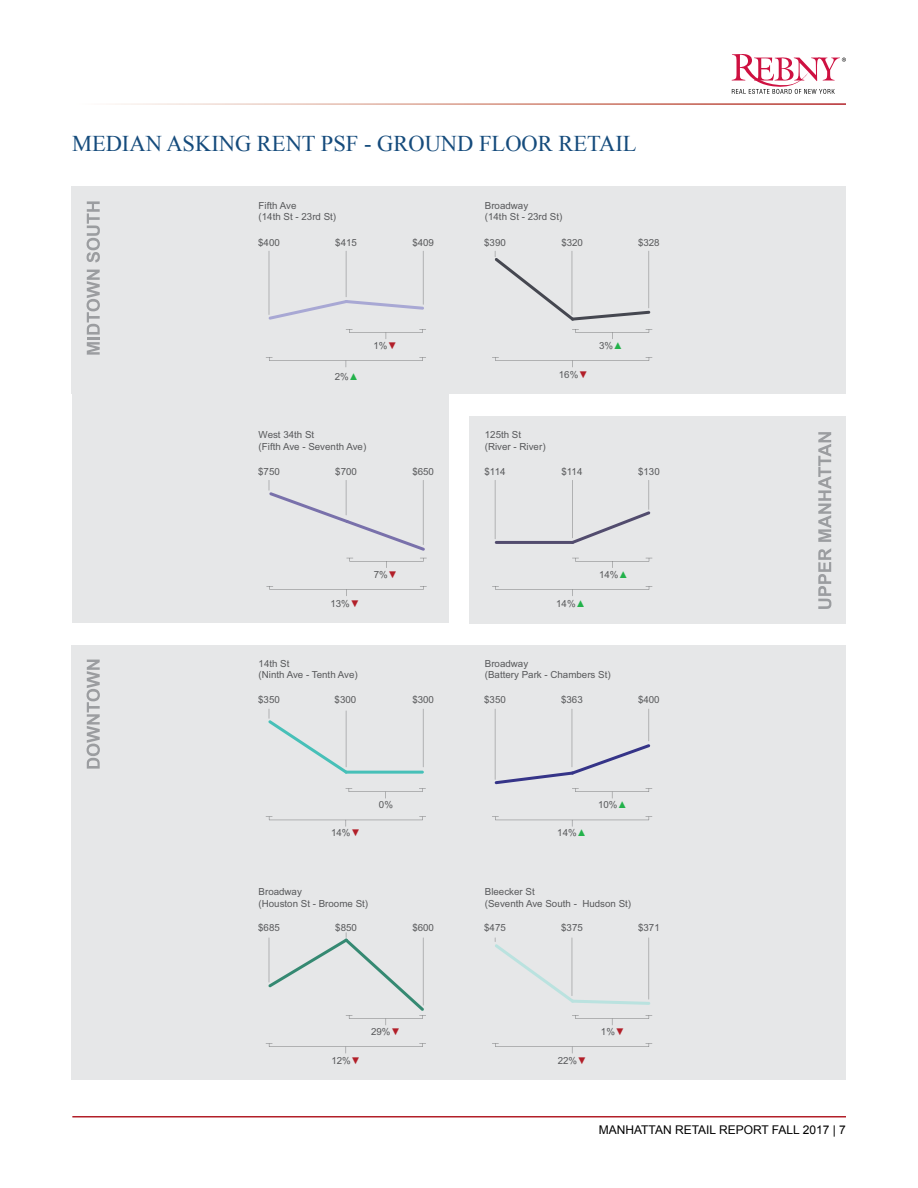
<style>
.page{position:relative;width:918px;height:1188px;background:#fff}
.page>*{position:absolute;margin:0;border:0;box-sizing:border-box;transform-origin:0 0}
.t1{font:22.5px "Times New Roman";color:#154b7c}
.t2{font:12px "Arial";color:#000}
.t3{font:9.75px/11.7px "Arial";color:#58595b}
.s1{color:#b21f29}
.s2{color:#23b24b}
</style>
<div class="page">
<svg style="left:732px;top:54px;width:114px;height:40px"></svg>
<hr style="left:72px;top:1116px;width:774px;height:2px;background:#b21f29">
<div style="left:72px;top:388px;width:376px;height:235px;background:#e6e7e8"></div>
<div style="left:470px;top:416px;width:376px;height:207px;background:#e6e7e8"></div>
<div style="left:72px;top:645px;width:774px;height:435px;background:#e6e7e8"></div>
<div style="left:72px;top:187px;width:774px;height:207px;background:#e6e7e8"></div>
<svg style="left:87px;top:270px;width:13px;height:85px"></svg>
<svg style="left:87px;top:201px;width:13px;height:61px"></svg>
<svg style="left:87px;top:660px;width:13px;height:109px"></svg>
<svg style="left:818px;top:548px;width:13px;height:61px"></svg>
<svg style="left:818px;top:432px;width:13px;height:110px"></svg>
<svg style="left:495px;top:480px;width:1px;height:59px"></svg>
<hr style="left:495px;top:541px;width:79px;height:3px;background:#524c6e;border-radius:2px">
<svg style="left:492px;top:1043px;width:160px;height:10px"></svg>
<svg style="left:572px;top:1015px;width:80px;height:10px"></svg>
<svg style="left:495px;top:817px;width:155px;height:10px"></svg>
<svg style="left:495px;top:709px;width:157px;height:90px"></svg>
<svg style="left:495px;top:938px;width:155px;height:67px"></svg>
<svg style="left:345px;top:788px;width:81px;height:11px"></svg>
<svg style="left:266px;top:1043px;width:160px;height:10px"></svg>
<svg style="left:268px;top:932px;width:158px;height:93px"></svg>
<svg style="left:423px;top:709px;width:1px;height:58px"></svg>
<svg style="left:268px;top:817px;width:155px;height:10px"></svg>
<svg style="left:268px;top:709px;width:80px;height:64px"></svg>
<hr style="left:345px;top:771px;width:79px;height:3px;background:#47c0b8;border-radius:2px">
<svg style="left:266px;top:586px;width:161px;height:10px"></svg>
<svg style="left:492px;top:586px;width:160px;height:10px"></svg>
<svg style="left:346px;top:558px;width:81px;height:10px"></svg>
<svg style="left:572px;top:558px;width:80px;height:10px"></svg>
<svg style="left:572px;top:480px;width:78px;height:64px"></svg>
<svg style="left:269px;top:480px;width:156px;height:71px"></svg>
<svg style="left:492px;top:357px;width:160px;height:10px"></svg>
<svg style="left:572px;top:329px;width:80px;height:10px"></svg>
<svg style="left:495px;top:251px;width:155px;height:70px"></svg>
<svg style="left:266px;top:357px;width:160px;height:10px"></svg>
<svg style="left:346px;top:329px;width:80px;height:10px"></svg>
<svg style="left:268px;top:251px;width:156px;height:69px"></svg>
<h1 class="t1" style="left:72px;top:128px;width:566px">MEDIAN ASKING RENT PSF - GROUND FLOOR RETAIL</h1>
<p class="t3" style="left:259px;top:200px;width:79px">Fifth Ave<br>(14th St - 23rd St)</p>
<p class="t3" style="left:485px;top:200px;width:79px">Broadway<br>(14th St - 23rd St)</p>
<p class="t3" style="left:258px;top:237px;width:23px">$400</p>
<p class="t3" style="left:335px;top:237px;width:23px">$415</p>
<p class="t3" style="left:412px;top:237px;width:23px">$409</p>
<p class="t3" style="left:484px;top:237px;width:23px">$390</p>
<p class="t3" style="left:561px;top:237px;width:23px">$320</p>
<p class="t3" style="left:638px;top:237px;width:23px">$328</p>
<p class="t3" style="left:373px;top:339px;width:25px">1%<span class="s1">▼</span></p>
<p class="t3" style="left:599px;top:339px;width:25px">3%<span class="s2">▲</span></p>
<p class="t3" style="left:335px;top:371px;width:25px">2%<span class="s2">▲</span></p>
<p class="t3" style="left:559px;top:369px;width:31px">16%<span class="s1">▼</span></p>
<p class="t3" style="left:259px;top:429px;width:109px">West 34th St<br>(Fifth Ave - Seventh Ave)</p>
<p class="t3" style="left:485px;top:429px;width:62px">125th St (River - River)</p>
<p class="t3" style="left:258px;top:466px;width:23px">$750</p>
<p class="t3" style="left:335px;top:466px;width:23px">$700</p>
<p class="t3" style="left:561px;top:466px;width:22px">$114</p>
<p class="t3" style="left:412px;top:466px;width:23px">$650</p>
<p class="t3" style="left:485px;top:466px;width:22px">$114</p>
<p class="t3" style="left:638px;top:466px;width:23px">$130</p>
<p class="t3" style="left:374px;top:568px;width:25px">7%<span class="s1">▼</span></p>
<p class="t3" style="left:599px;top:568px;width:31px">14%<span class="s2">▲</span></p>
<p class="t3" style="left:330px;top:598px;width:31px">13%<span class="s1">▼</span></p>
<p class="t3" style="left:556px;top:598px;width:31px">14%<span class="s2">▲</span></p>
<p class="t3" style="left:259px;top:658px;width:101px">14th St<br>(Ninth Ave - Tenth Ave)</p>
<p class="t3" style="left:485px;top:658px;width:127px">Broadway<br>(Battery Park - Chambers St)</p>
<p class="t3" style="left:258px;top:694px;width:23px">$350</p>
<p class="t3" style="left:335px;top:694px;width:23px">$300</p>
<p class="t3" style="left:412px;top:694px;width:23px">$300</p>
<p class="t3" style="left:484px;top:694px;width:23px">$350</p>
<p class="t3" style="left:561px;top:694px;width:23px">$363</p>
<p class="t3" style="left:638px;top:694px;width:23px">$400</p>
<p class="t3" style="left:379px;top:799px;width:16px">0%</p>
<p class="t3" style="left:598px;top:799px;width:31px">10%<span class="s2">▲</span></p>
<p class="t3" style="left:331px;top:827px;width:31px">14%<span class="s1">▼</span></p>
<p class="t3" style="left:557px;top:827px;width:31px">14%<span class="s2">▲</span></p>
<p class="t3" style="left:259px;top:886px;width:111px">Broadway<br>(Houston St - Broome St)</p>
<p class="t3" style="left:485px;top:886px;width:148px">Bleecker St<br>(Seventh Ave South - Hudson St)</p>
<p class="t3" style="left:258px;top:922px;width:23px">$685</p>
<p class="t3" style="left:335px;top:922px;width:23px">$850</p>
<p class="t3" style="left:412px;top:922px;width:23px">$600</p>
<p class="t3" style="left:484px;top:922px;width:23px">$475</p>
<p class="t3" style="left:561px;top:922px;width:23px">$375</p>
<p class="t3" style="left:638px;top:922px;width:23px">$371</p>
<p class="t3" style="left:371px;top:1026px;width:31px">29%<span class="s1">▼</span></p>
<p class="t3" style="left:601px;top:1026px;width:25px">1%<span class="s1">▼</span></p>
<p class="t3" style="left:331px;top:1055px;width:31px">12%<span class="s1">▼</span></p>
<p class="t3" style="left:558px;top:1055px;width:31px">22%<span class="s1">▼</span></p>
<p class="t2" style="left:599px;top:1122px;width:249px">MANHATTAN RETAIL REPORT FALL 2017 | 7</p>
</div>
